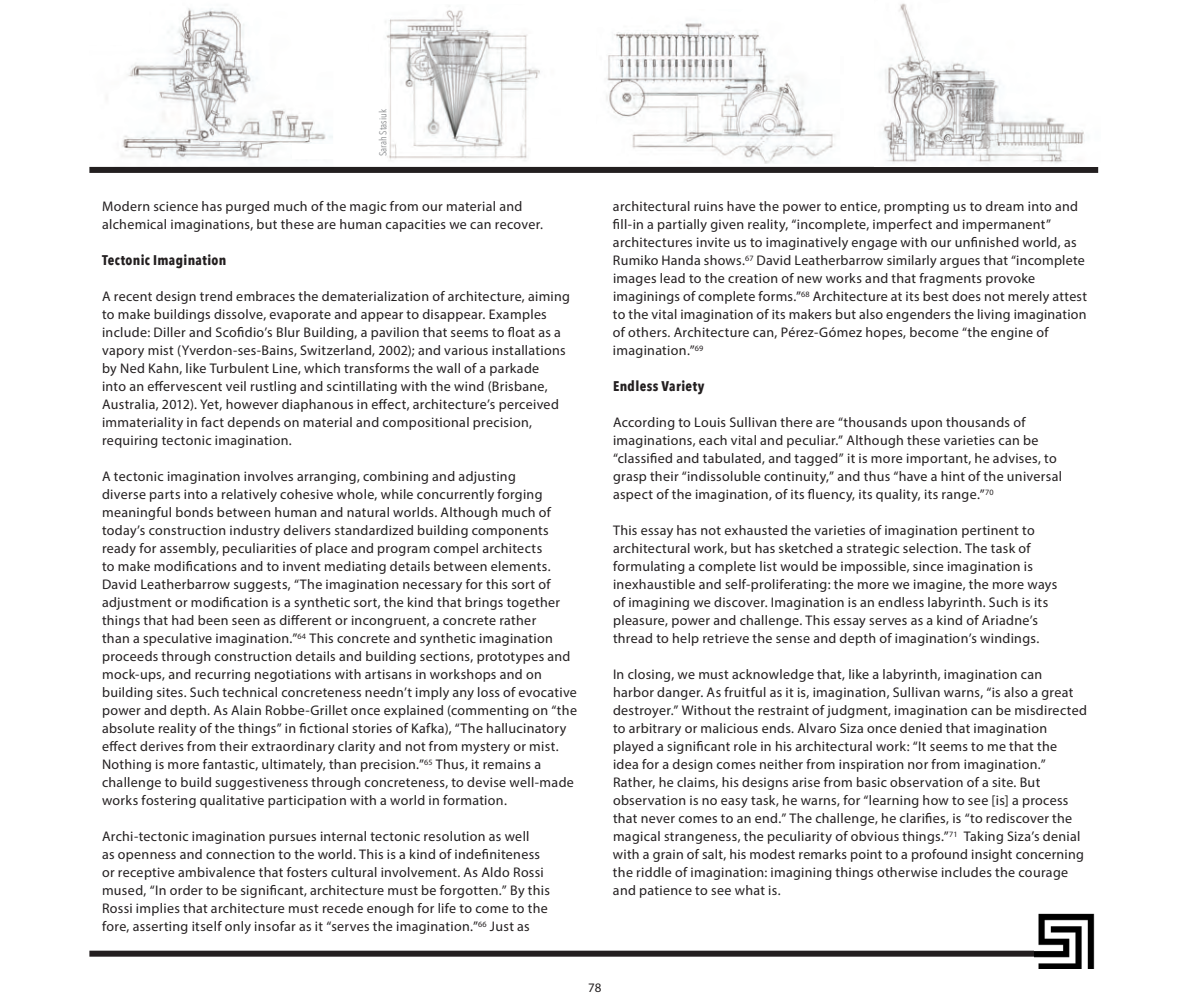
<style>
.page{position:relative;width:1188px;height:1008px;background:#fff}
.page>*{position:absolute;margin:0;border:0;box-sizing:border-box;transform-origin:0 0}
.t1{font:14px/18px "Myriad Pro";letter-spacing:.02em;color:#231f20}
.t2{font:700 14px "Avenir Next Condensed";letter-spacing:.025em;color:#231f20}
.t3{font:13px "Myriad Pro";color:#231f20}
.t4{font:10px "Avenir Next Condensed";color:#8b8d90}
</style>
<div class="page">
<img style="left:89px;top:8px;width:245px;height:159px">
<div style="left:89px;top:167px;width:1009px;height:6px;background:#231f20"></div>
<div style="left:89px;top:951px;width:1009px;height:6px;background:#231f20"></div>
<img style="left:385px;top:6px;width:155px;height:155px">
<div style="left:71px;top:0;width:78px;height:45px;background:#fff"></div>
<img style="left:883px;top:3px;width:202px;height:160px">
<img style="left:606px;top:23px;width:229px;height:141px">
<div style="left:531px;top:140px;width:48px;height:23px;background:#fff"></div>
<div style="left:292px;top:144px;width:48px;height:14px;background:#fff"></div>
<img style="left:1034px;top:913px;width:64px;height:56px">
<p class="t4" style="left:374px;top:156px;width:48px;rotate:-90deg">Sarah Stasiuk</p>
<p class="t1" style="left:102px;top:197px;width:442px">Modern science has purged much of the magic from our material and alchemical imaginations, but these are human capacities we can recover.</p>
<p class="t2" style="left:102px;top:252px;width:126px">Tectonic Imagination</p>
<p class="t1" style="left:102px;top:287px;width:470px">A recent design trend embraces the dematerialization of architecture, aiming to make buildings dissolve, evaporate and appear to disappear. Examples include: Diller and Scofidio’s Blur Building, a pavilion that seems to float as a vapory mist (Yverdon-ses-Bains, Switzerland, 2002); and various installations by Ned Kahn, like Turbulent Line, which transforms the wall of a parkade<br>into an effervescent veil rustling and scintillating with the wind (Brisbane, Australia, 2012). Yet, however diaphanous in effect, architecture’s perceived immateriality in fact depends on material and compositional precision, requiring tectonic imagination.</p>
<p class="t1" style="left:102px;top:468px;width:460px">A tectonic imagination involves arranging, combining and adjusting diverse parts into a relatively cohesive whole, while concurrently forging meaningful bonds between human and natural worlds. Although much of today’s construction industry delivers standardized building components ready for assembly, peculiarities of place and program compel architects<br>to make modifications and to invent mediating details between elements.<br>David Leatherbarrow suggests, “The imagination necessary for this sort of adjustment or modification is a synthetic sort, the kind that brings together things that had been seen as different or incongruent, a concrete rather</p>
<p class="t1" style="left:102px;top:629px;width:470px">than a speculative imagination.”<sup>64</sup> This concrete and synthetic imagination proceeds through construction details and building sections, prototypes and</p>
<p class="t1" style="left:102px;top:666px;width:477px">mock-ups, and recurring negotiations with artisans in workshops and on building sites. Such technical concreteness needn’t imply any loss of evocative power and depth. As Alain Robbe-Grillet once explained (commenting on “the absolute reality of the things” in fictional stories of Kafka), “The hallucinatory effect derives from their extraordinary clarity and not from mystery or mist.<br>Nothing is more fantastic, ultimately, than precision.”<sup>65</sup> Thus, it remains a challenge to build suggestiveness through concreteness, to devise well-made works fostering qualitative participation with a world in formation.</p>
<p class="t1" style="left:102px;top:827px;width:449px">Archi-tectonic imagination pursues internal tectonic resolution as well<br>as openness and connection to the world. This is a kind of indefiniteness or receptive ambivalence that fosters cultural involvement. As Aldo Rossi mused, “In order to be significant, architecture must be forgotten.” By this Rossi implies that architecture must recede enough for life to come to the fore, asserting itself only insofar as it “serves the imagination.”<sup>66</sup> Just as</p>
<p class="t1" style="left:613px;top:197px;width:467px">architectural ruins have the power to entice, prompting us to dream into and</p>
<p class="t1" style="left:613px;top:215px;width:465px">fill-in a partially given reality, “incomplete, imperfect and impermanent” architectures invite us to imaginatively engage with our unfinished world, as</p>
<p class="t1" style="left:613px;top:251px;width:473px">Rumiko Handa shows.<sup>67</sup> David Leatherbarrow similarly argues that “incomplete</p>
<p class="t1" style="left:613px;top:270px;width:476px">images lead to the creation of new works and that fragments provoke imaginings of complete forms.”<sup>68</sup> Architecture at its best does not merely attest</p>
<p class="t1" style="left:613px;top:306px;width:475px">to the vital imagination of its makers but also engenders the living imagination</p>
<p class="t1" style="left:613px;top:324px;width:437px">of others. Architecture can, Pérez-Gómez hopes, become “the engine of imagination.”<sup>69</sup></p>
<p class="t2" style="left:613px;top:378px;width:93px">Endless Variety</p>
<p class="t1" style="left:613px;top:413px;width:451px">According to Louis Sullivan there are “thousands upon thousands of imaginations, each vital and peculiar.” Although these varieties can be “classified and tabulated, and tagged” it is more important, he advises, to grasp their “indissoluble continuity,” and thus “have a hint of the universal aspect of the imagination, of its fluency, its quality, its range.”<sup>70</sup></p>
<p class="t1" style="left:613px;top:521px;width:446px">This essay has not exhausted the varieties of imagination pertinent to architectural work, but has sketched a strategic selection. The task of formulating a complete list would be impossible, since imagination is inexhaustible and self-proliferating: the more we imagine, the more ways of imagining we discover. Imagination is an endless labyrinth. Such is its pleasure, power and challenge. This essay serves as a kind of Ariadne’s</p>
<p class="t1" style="left:613px;top:630px;width:428px">thread to help retrieve the sense and depth of imagination’s windings.</p>
<p class="t1" style="left:613px;top:666px;width:476px">In closing, we must acknowledge that, like a labyrinth, imagination can<br>harbor danger. As fruitful as it is, imagination, Sullivan warns, “is also a great destroyer.” Without the restraint of judgment, imagination can be misdirected to arbitrary or malicious ends. Alvaro Siza once denied that imagination played a significant role in his architectural work: “It seems to me that the</p>
<p class="t1" style="left:613px;top:756px;width:469px">idea for a design comes neither from inspiration nor from imagination.” Rather, he claims, his designs arise from basic observation of a site. But observation is no easy task, he warns, for “learning how to see [is] a process that never comes to an end.” The challenge, he clarifies, is “to rediscover the magical strangeness, the peculiarity of obvious things.”<sup>71</sup> Taking Siza’s denial</p>
<p class="t1" style="left:613px;top:846px;width:472px">with a grain of salt, his modest remarks point to a profound insight concerning</p>
<p class="t1" style="left:613px;top:864px;width:457px">the riddle of imagination: imagining things otherwise includes the courage and patience to see what is.</p>
<p class="t3" style="left:588px;top:979px;width:15px">78</p>
</div>
